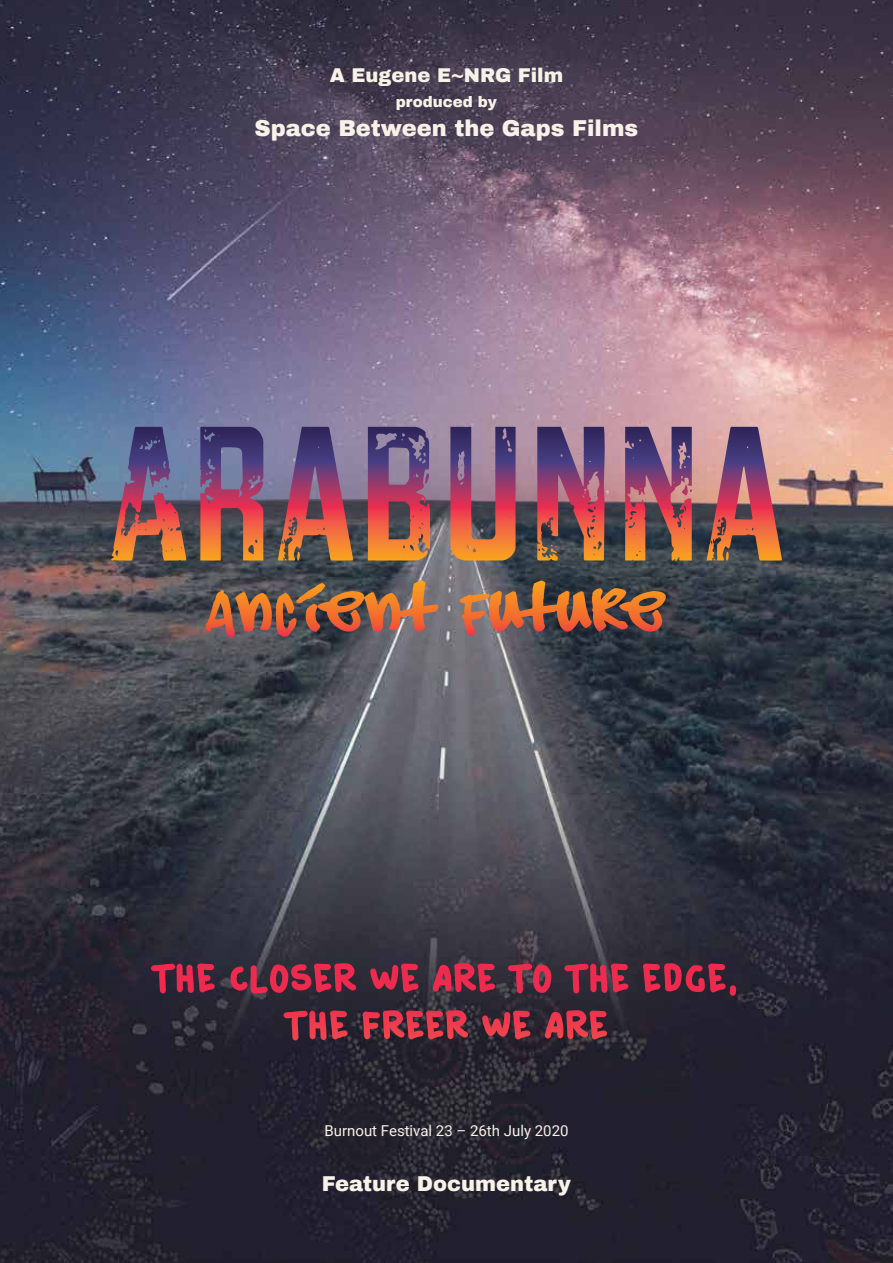
<style>
.page{position:relative;width:893px;height:1263px;background:#fff}
.page>*{position:absolute;margin:0;border:0;box-sizing:border-box;transform-origin:0 0}
.t1{font:900 22.5px "Archivo";color:#f8f2e8}
.t2{font:900 21px "Archivo";color:#f8f2e8}
.t3{font:900 19.5px "Archivo";color:#f8f2e8}
.t4{font:15px "Roboto";color:#f8f2e8}
.t5{font:900 15px "Archivo";color:#f8f2e8}
</style>
<div class="page">
<img style="left:0;top:0;width:893px;height:1263px">
<svg style="left:707px;top:427px;width:75px;height:133px;background:#a76569"></svg>
<svg style="left:411px;top:581px;width:181px;height:51px;background:#98674f"></svg>
<svg style="left:382px;top:1010px;width:226px;height:30px;background:#87313f"></svg>
<svg style="left:334px;top:963px;width:393px;height:30px;background:#7f2c41"></svg>
<h3 class="t3" style="left:330px;top:64px;width:235px">A Eugene E~NRG Film</h3>
<p class="t5" style="left:396px;top:93px;width:103px">produced by</p>
<h1 class="t1" style="left:255px;top:114px;width:385px">Space Between the Gaps Films</h1>
<p class="t4" style="left:324px;top:1120px;width:246px">Burnout Festival 23 – 26th July 2020</p>
<h2 class="t2" style="left:322px;top:1170px;width:251px">Feature Documentary</h2>
</div>
